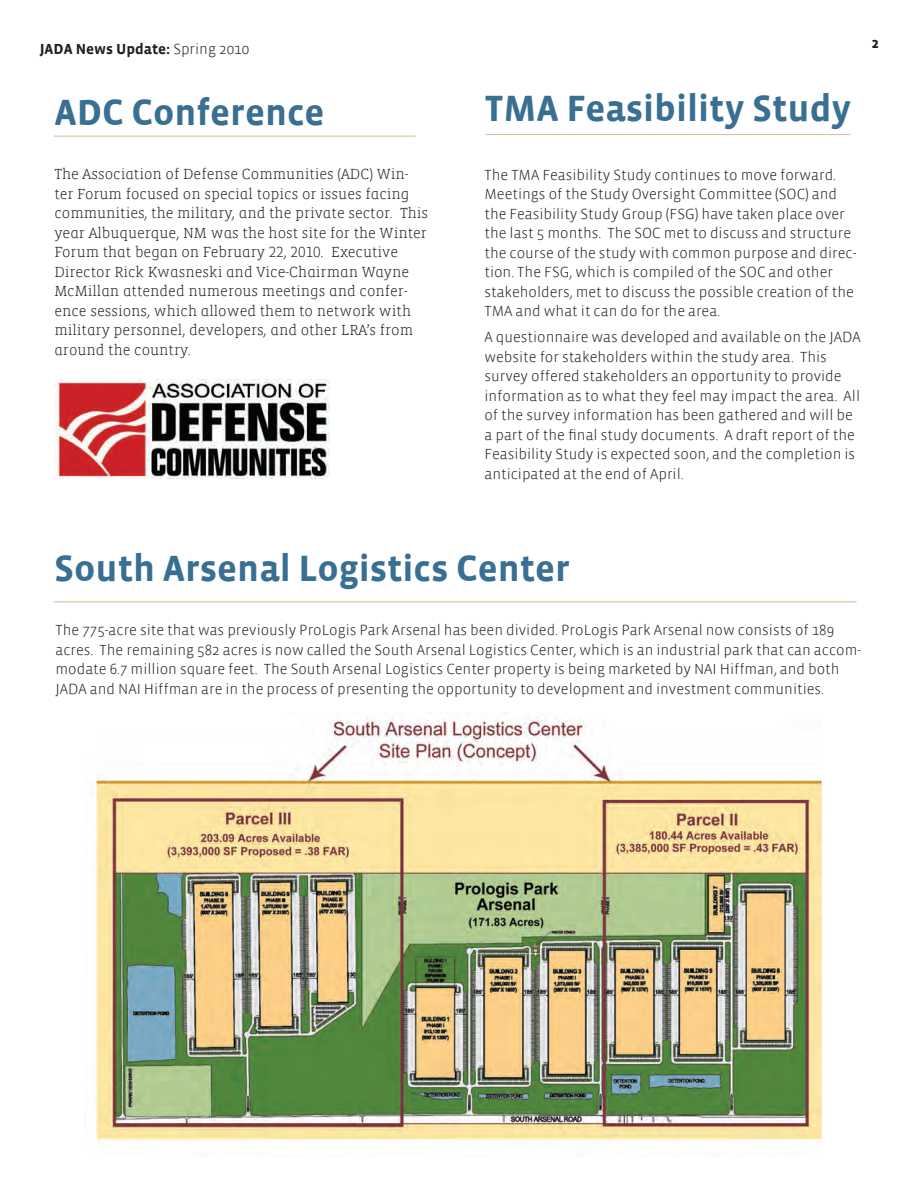
<style>
.page{position:relative;width:918px;height:1188px;background:#fff}
.page>*{position:absolute;margin:0;border:0;box-sizing:border-box;transform-origin:0 0}
.t1{font:700 37.5px "Vista Sans";color:#396f93}
.t2{font:300 15px/19.5px "Vista Sans";color:#231f20}
.t3{font:300 15px/19.5px "Vista Slab Alt";color:#231f20}
.t4{font:700 15px "Vista Sans";color:#231f20}
.s1{font-weight:300}
</style>
<div class="page">
<hr style="left:54px;top:602px;width:802px;height:1px;background:#d7bb93">
<hr style="left:54px;top:136px;width:362px;height:1px;background:#d7bb93">
<img style="left:92px;top:712px;width:730px;height:434px">
<img style="left:54px;top:379px;width:275px;height:99px">
<hr style="left:486px;top:134px;width:365px;height:1px;background:#d7bb93">
<p class="t4" style="left:40px;top:41px;width:211px">JADA News Update: <span class="s1">Spring 2010</span></p>
<p class="t4" style="left:872px;top:36px;width:9px">2</p>
<p class="t1" style="left:54px;top:93px;width:272px">ADC Conference</p>
<p class="t1" style="left:485px;top:89px;width:368px">TMA Feasibility Study</p>
<p class="t2" style="left:484px;top:165px;width:373px">The TMA Feasibility Study continues to move forward.<br>Meetings of the Study Oversight Committee (SOC) and the Feasibility Study Group (FSG) have taken place over the last 5 months. The SOC met to discuss and structure the course of the study with common purpose and direc&shy;tion. The FSG, which is compiled of the SOC and other stakeholders, met to discuss the possible creation of the TMA and what it can do for the area.</p>
<p class="t2" style="left:484px;top:328px;width:378px">A questionnaire was developed and available on the JADA website for stakeholders within the study area. This survey offered stakeholders an opportunity to provide information as to what they feel may impact the area. All of the survey information has been gathered and will be a part of the final study documents. A draft report of the Feasibility Study is expected soon, and the completion is anticipated at the end of April.</p>
<p class="t3" style="left:54px;top:165px;width:375px">The Association of Defense Communities (ADC) Win&shy;ter Forum focused on special topics or issues facing communities, the military, and the private sector. This year Albuquerque, NM was the host site for the Winter Forum that began on February 22, 2010. Executive Director Rick Kwasneski and Vice-Chairman Wayne McMillan attended numerous meetings and confer&shy;ence sessions, which allowed them to network with military personnel, developers, and other LRA’s from around the country.</p>
<p class="t1" style="left:54px;top:550px;width:518px">South Arsenal Logistics Center</p>
<p class="t2" style="left:56px;top:621px;width:807px">The 775-acre site that was previously ProLogis Park Arsenal has been divided. ProLogis Park Arsenal now consists of 189 acres. The remaining 582 acres is now called the South Arsenal Logistics Center, which is an industrial park that can accom&shy;modate 6.7 million square feet. The South Arsenal Logistics Center property is being marketed by NAI Hiffman, and both JADA and NAI Hiffman are in the process of presenting the opportunity to development and investment communities.</p>
</div>
